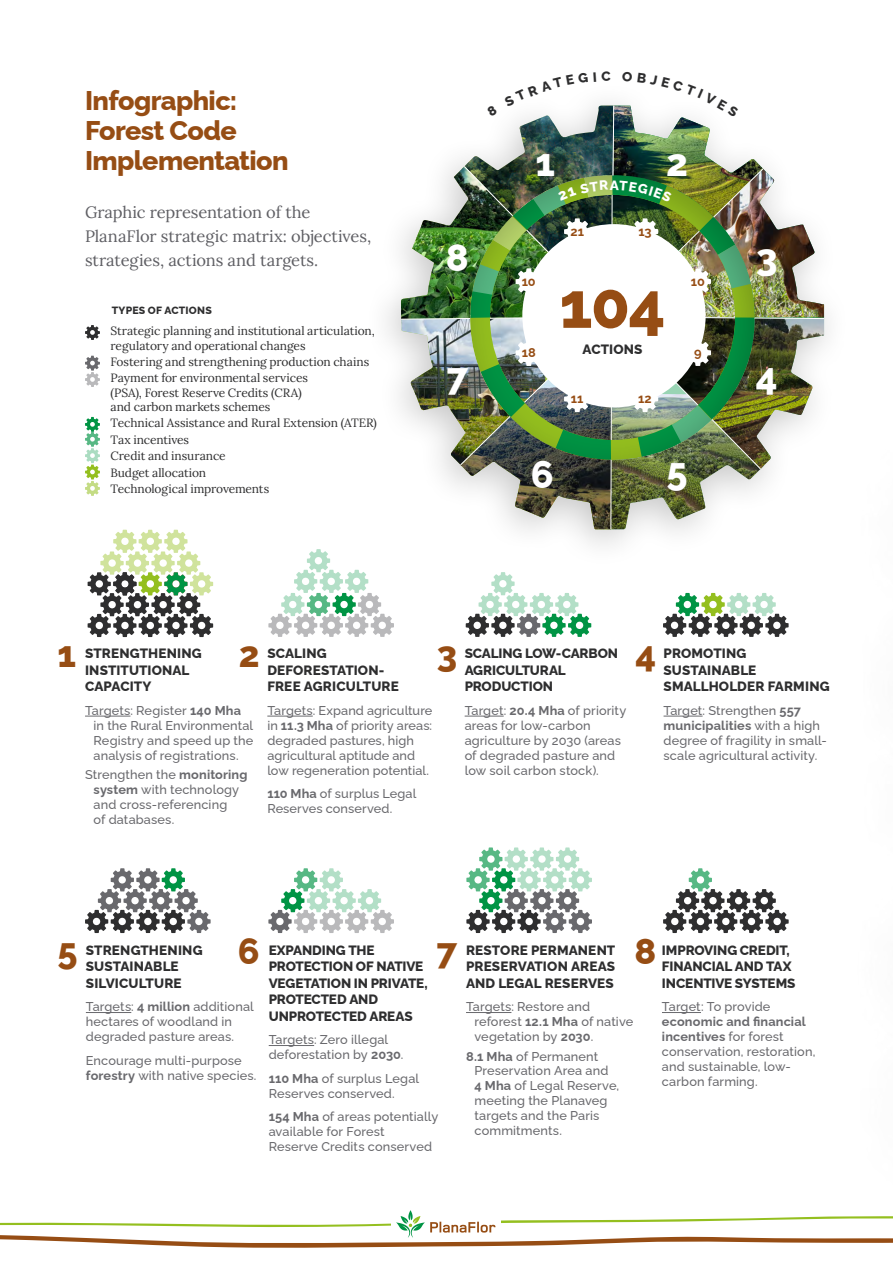
<style>
.page{position:relative;width:893px;height:1263px;background:#fff}
.page>*{position:absolute;margin:0;border:0;box-sizing:border-box;transform-origin:0 0}
.t1{font:800 63.9px "Raleway";color:#964d14}
.t2{font:800 37.95px "Raleway";color:#fff}
.t3{font:800 36px "Raleway";color:#964d14}
.t4{font:800 27px/30px "Raleway";letter-spacing:-.025em;color:#964d14}
.t5{font:16.5px/24px "Lora";letter-spacing:-.005em;color:#5f5f64}
.t6{font:800 13.5px/16.5px "Raleway";color:#2e2e2f}
.t7{font:500 12.75px/15px "Raleway";letter-spacing:.01em;color:#69696d}
.t8{font:700 12.75px "Raleway";color:#964d14}
.t9{font:12px/16.4px "Lora";letter-spacing:-.005em;color:#2e2e2f}
.t10{font:800 10.5px "Raleway";letter-spacing:.02em;color:#2e2e2f}
.s1{font-weight:700}
</style>
<div class="page">
<svg style="left:0;top:1210px;width:893px;height:38px"></svg>
<svg style="left:85px;top:325px;width:15px;height:15px"></svg>
<svg style="left:85px;top:356px;width:15px;height:31px"></svg>
<svg style="left:85px;top:417px;width:15px;height:79px"></svg>
<img style="left:813px;top:244px;width:11px;height:112px">
<hr style="left:85px;top:716px;width:45px;height:1px;background:#69696d">
<hr style="left:267px;top:716px;width:46px;height:1px;background:#69696d">
<hr style="left:465px;top:716px;width:39px;height:1px;background:#69696d">
<hr style="left:664px;top:716px;width:39px;height:1px;background:#69696d">
<svg style="left:268px;top:549px;width:126px;height:88px"></svg>
<svg style="left:663px;top:593px;width:126px;height:44px"></svg>
<svg style="left:466px;top:572px;width:125px;height:65px"></svg>
<hr style="left:466px;top:1012px;width:45px;height:1px;background:#69696d">
<hr style="left:269px;top:1045px;width:45px;height:1px;background:#69696d">
<hr style="left:86px;top:1012px;width:45px;height:1px;background:#69696d">
<svg style="left:663px;top:868px;width:126px;height:65px"></svg>
<svg style="left:85px;top:868px;width:126px;height:65px"></svg>
<svg style="left:268px;top:868px;width:126px;height:65px"></svg>
<hr style="left:662px;top:1012px;width:39px;height:1px;background:#69696d">
<svg style="left:466px;top:847px;width:126px;height:86px"></svg>
<svg style="left:88px;top:530px;width:125px;height:107px"></svg>
<img style="left:401px;top:103px;width:412px;height:426px">
<h3 class="t4" style="left:85px;top:83px;width:205px">Infographic:<br>Forest Code<br>Implementation</h3>
<p class="t5" style="left:85px;top:199px;width:288px">Graphic representation of the<br>PlanaFlor strategic matrix: objectives, strategies, actions and targets.</p>
<p class="t10" style="left:112px;top:302px;width:102px">TYPES OF ACTIONS</p>
<p class="t9" style="left:111px;top:323px;width:266px;line-height:14.2px">Strategic planning and institutional articulation, regulatory and operational changes</p>
<p class="t9" style="left:111px;top:353px;width:260px">Fostering and strengthening production chains<br>Payment for environmental services</p>
<p class="t9" style="left:111px;top:384px;width:193px;line-height:14.2px">(PSA), Forest Reserve Credits (CRA) and carbon markets schemes</p>
<p class="t9" style="left:111px;top:414px;width:268px">Technical Assistance and Rural Extension (ATER)<br>Tax incentives<br>Credit and insurance<br>Budget allocation<br>Technological improvements</p>
<h2 class="t2" style="left:535px;top:132px;width:21px">1</h2>
<p class="t8" style="left:570px;top:221px;width:15px">21</p>
<h2 class="t2" style="left:666px;top:132px;width:23px">2</h2>
<p class="t8" style="left:638px;top:221px;width:15px">13</p>
<h2 class="t2" style="left:446px;top:227px;width:25px">8</h2>
<h2 class="t2" style="left:756px;top:227px;width:23px">3</h2>
<p class="t8" style="left:522px;top:271px;width:16px">10</p>
<p class="t8" style="left:691px;top:271px;width:16px">10</p>
<h2 class="t2" style="left:446px;top:346px;width:23px">7</h2>
<h1 class="t1" style="left:559px;top:254px;width:108px">104</h1>
<p class="t6" style="left:583px;top:340px;width:61px">ACTIONS</p>
<p class="t8" style="left:522px;top:342px;width:16px">18</p>
<p class="t8" style="left:694px;top:342px;width:9px">9</p>
<p class="t8" style="left:571px;top:388px;width:14px">11</p>
<p class="t8" style="left:638px;top:388px;width:15px">12</p>
<h2 class="t2" style="left:531px;top:444px;width:25px">6</h2>
<h2 class="t2" style="left:667px;top:441px;width:23px">5</h2>
<h2 class="t2" style="left:756px;top:346px;width:23px">4</h2>
<h3 class="t3" style="left:57px;top:625px;width:20px">1</h3>
<h3 class="t3" style="left:239px;top:625px;width:22px">2</h3>
<p class="t6" style="left:85px;top:644px;width:118px">STRENGTHENING<br>INSTITUTIONAL<br>CAPACITY</p>
<p class="t7" style="left:94px;top:701px;width:161px;text-indent:-9px">Targets: Register <span class="s1">140 Mha </span>in the Rural Environmental<br>Registry and speed up the analysis of registrations.</p>
<p class="t7" style="left:94px;top:766px;width:155px;text-indent:-9px">Strengthen the <span class="s1">monitoring system</span> with technology and cross-referencing<br>of databases.</p>
<h3 class="t3" style="left:437px;top:625px;width:22px">3</h3>
<p class="t6" style="left:267px;top:644px;width:133px">SCALING<br>DEFORESTATION-<br>FREE AGRICULTURE</p>
<p class="t7" style="left:267px;top:701px;width:167px">Targets: Expand agriculture in <span class="s1">11.3 Mha</span> of priority areas: degraded pastures, high agricultural aptitude and low regeneration potential.</p>
<p class="t7" style="left:267px;top:785px;width:151px"><span class="s1">110 Mha</span> of surplus Legal<br>Reserves conserved.</p>
<p class="t6" style="left:465px;top:644px;width:155px">SCALING LOW-CARBON<br>AGRICULTURAL<br>PRODUCTION</p>
<p class="t7" style="left:465px;top:701px;width:163px">Target: <span class="s1">20.4 Mha</span> of priority areas for low-carbon agriculture by 2030 (areas of degraded pasture and low soil carbon stock).</p>
<h3 class="t3" style="left:635px;top:625px;width:22px">4</h3>
<p class="t6" style="left:664px;top:644px;width:168px">PROMOTING<br>SUSTAINABLE<br>SMALLHOLDER FARMING</p>
<p class="t7" style="left:664px;top:701px;width:165px">Target: Strengthen <span class="s1">557 municipalities</span> with a high degree of fragility in small&shy;scale agricultural activity.</p>
<h3 class="t3" style="left:57px;top:923px;width:22px">5</h3>
<h3 class="t3" style="left:238px;top:923px;width:23px">6</h3>
<p class="t6" style="left:86px;top:940px;width:118px">STRENGTHENING<br>SUSTAINABLE<br>SILVICULTURE</p>
<p class="t7" style="left:86px;top:998px;width:169px">Targets: <span class="s1">4 million</span> additional hectares of woodland in degraded pasture areas.</p>
<p class="t7" style="left:86px;top:1051px;width:172px">Encourage multi-purpose <span class="s1">forestry</span> with native species.</p>
<h3 class="t3" style="left:436px;top:923px;width:22px">7</h3>
<p class="t6" style="left:269px;top:940px;width:160px">EXPANDING THE<br>PROTECTION OF NATIVE<br>VEGETATION IN PRIVATE,<br>PROTECTED AND<br>UNPROTECTED AREAS</p>
<p class="t7" style="left:269px;top:1031px;width:136px">Targets: Zero illegal deforestation by <span class="s1">2030</span>.</p>
<p class="t7" style="left:269px;top:1069px;width:152px"><span class="s1">110 Mha</span> of surplus Legal<br>Reserves conserved.</p>
<p class="t7" style="left:269px;top:1108px;width:171px"><span class="s1">154 Mha</span> of areas potentially available for Forest<br>Reserve Credits conserved</p>
<h3 class="t3" style="left:634px;top:923px;width:23px">8</h3>
<p class="t6" style="left:466px;top:940px;width:151px;text-align:justify">RESTORE PERMANENT PRESERVATION AREAS AND LEGAL RESERVES</p>
<p class="t7" style="left:475px;top:998px;width:160px;text-indent:-9px">Targets: Restore and reforest <span class="s1">12.1 Mha</span> of native vegetation by <span class="s1">2030</span>.</p>
<p class="t7" style="left:475px;top:1047px;width:146px;text-indent:-9px"><span class="s1">8.1 Mha</span> of Permanent<br>Preservation Area and<br><span class="s1">4 Mha</span> of Legal Reserve, meeting the Planaveg targets and the Paris commitments.</p>
<p class="t6" style="left:662px;top:940px;width:135px">IMPROVING CREDIT,<br>FINANCIAL AND TAX<br>INCENTIVE SYSTEMS</p>
<p class="t7" style="left:662px;top:998px;width:110px">Target: To provide</p>
<p class="t7" style="left:662px;top:1013px;width:155px"><span class="s1">economic and financial incentives</span> for forest conservation, restoration, and sustainable, low&shy;carbon farming.</p>
</div>
